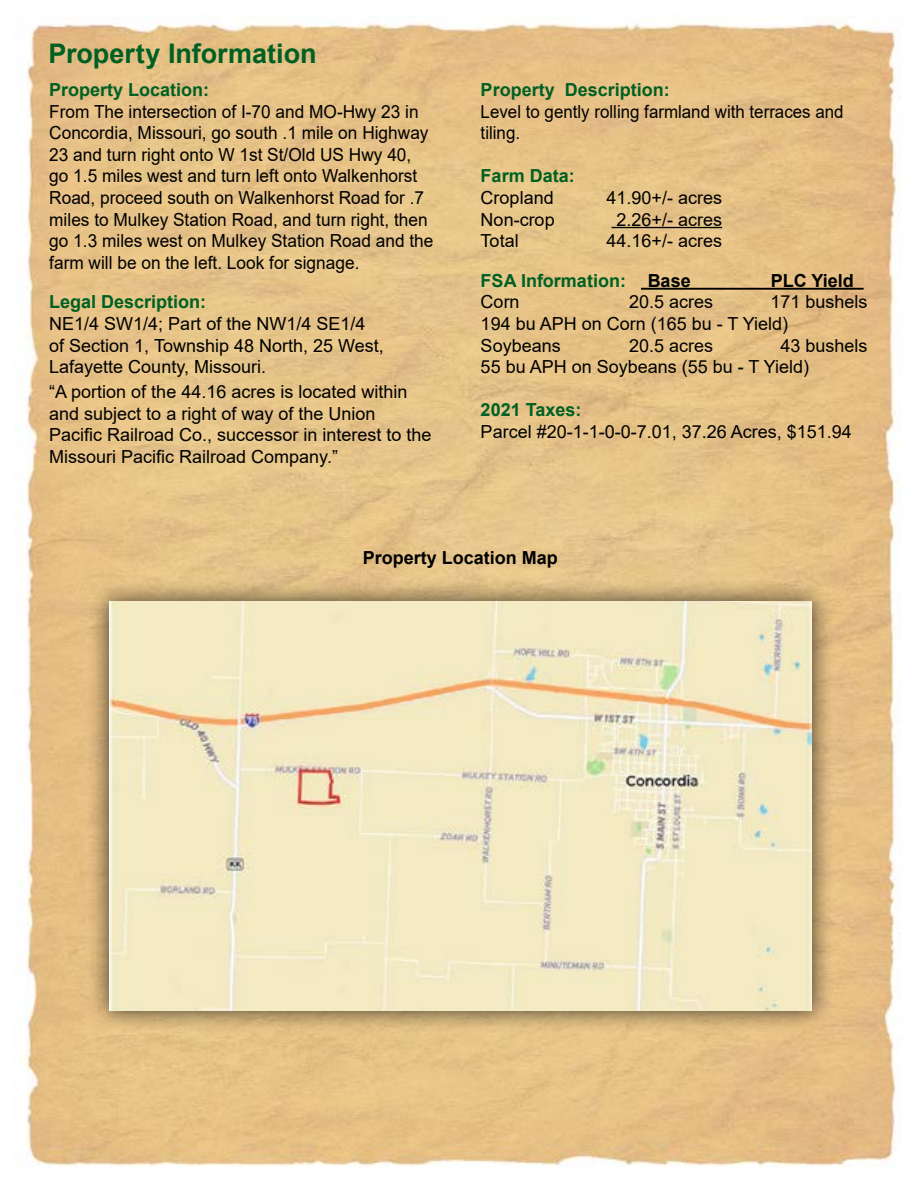
<style>
.page{position:relative;width:918px;height:1188px;background:#fff}
.page>*{position:absolute;margin:0;border:0;box-sizing:border-box;transform-origin:0 0}
.t1{font:700 27px "Arial";color:#006023}
.t2{font:18px/21.6px "Arial";color:#000}
.t3{font:18px/21.6px "Arial";color:#000;scale:.96 1}
.t4{font:700 18px "Arial";color:#006023}
.t5{font:18px/21.6px "Arial";color:#000;scale:.94 1}
.t6{font:700 18px "Arial";color:#000}
.s1{color:#000}
</style>
<div class="page">
<img style="left:14px;top:15px;width:887px;height:1152px">
<hr style="left:612px;top:227px;width:110px;height:1px;background:#000">
<hr style="left:641px;top:288px;width:223px;height:2px;background:#000">
<div style="left:87px;top:579px;width:747px;height:454px;background:#000;opacity:.75"></div>
<img style="left:109px;top:602px;width:703px;height:408px">
<h1 class="t1" style="left:49px;top:34px;width:269px">Property Information</h1>
<p class="t4" style="left:49px;top:77px;width:162px">Property Location:</p>
<p class="t3" style="left:49px;top:100px;width:402px">From The intersection of I-70 and MO-Hwy 23 in Concordia, Missouri, go south .1 mile on Highway 23 and turn right onto W 1st St/Old US Hwy 40, go 1.5 miles west and turn left onto Walkenhorst Road, proceed south on Walkenhorst Road for .7 miles to Mulkey Station Road, and turn right, then go 1.3 miles west on Mulkey Station Road and the farm will be on the left. Look for signage.</p>
<p class="t4" style="left:49px;top:289px;width:159px">Legal Description:</p>
<p class="t2" style="left:49px;top:313px;width:336px">NE1/4 SW1/4; Part of the NW1/4 SE1/4 of Section 1, Township 48 North, 25 West,<br>Lafayette County, Missouri.</p>
<p class="t2" style="left:49px;top:381px;width:384px">“A portion of the 44.16 acres is located within and subject to a right of way of the Union Pacific Railroad Co., successor in interest to the Missouri Pacific Railroad Company.”</p>
<p class="t4" style="left:481px;top:77px;width:191px">Property Description:</p>
<p class="t5" style="left:481px;top:100px;width:388px">Level to gently rolling farmland with terraces and tiling.</p>
<p class="t4" style="left:481px;top:163px;width:96px">Farm Data:</p>
<p class="t2" style="left:481px;top:187px;width:75px">Cropland</p>
<p class="t2" style="left:607px;top:187px;width:117px">41.90+/- acres</p>
<p class="t2" style="left:481px;top:208px;width:76px">Non-crop</p>
<p class="t2" style="left:617px;top:208px;width:107px">2.26+/- acres</p>
<p class="t2" style="left:481px;top:230px;width:40px">Total</p>
<p class="t2" style="left:607px;top:230px;width:117px">44.16+/- acres</p>
<p class="t4" style="left:481px;top:268px;width:212px">FSA Information: <span class="s1">Base</span></p>
<p class="t6" style="left:771px;top:268px;width:84px">PLC Yield</p>
<p class="t2" style="left:481px;top:291px;width:41px">Corn</p>
<p class="t2" style="left:629px;top:291px;width:86px">20.5 acres</p>
<p class="t2" style="left:481px;top:291px;width:388px;text-indent:290px">171 bushels<br>194 bu APH on Corn (165 bu - T Yield)<br>Soybeans</p>
<p class="t2" style="left:481px;top:334px;width:388px;text-indent:300px">43 bushels<br>55 bu APH on Soybeans (55 bu - T Yield)</p>
<p class="t4" style="left:481px;top:397px;width:102px">2021 Taxes:</p>
<p class="t2" style="left:481px;top:421px;width:373px">Parcel #20-1-1-0-0-7.01, 37.26 Acres, $151.94</p>
<p class="t2" style="left:629px;top:334px;width:86px">20.5 acres</p>
<p class="t6" style="left:363px;top:545px;width:197px">Property Location Map</p>
</div>
